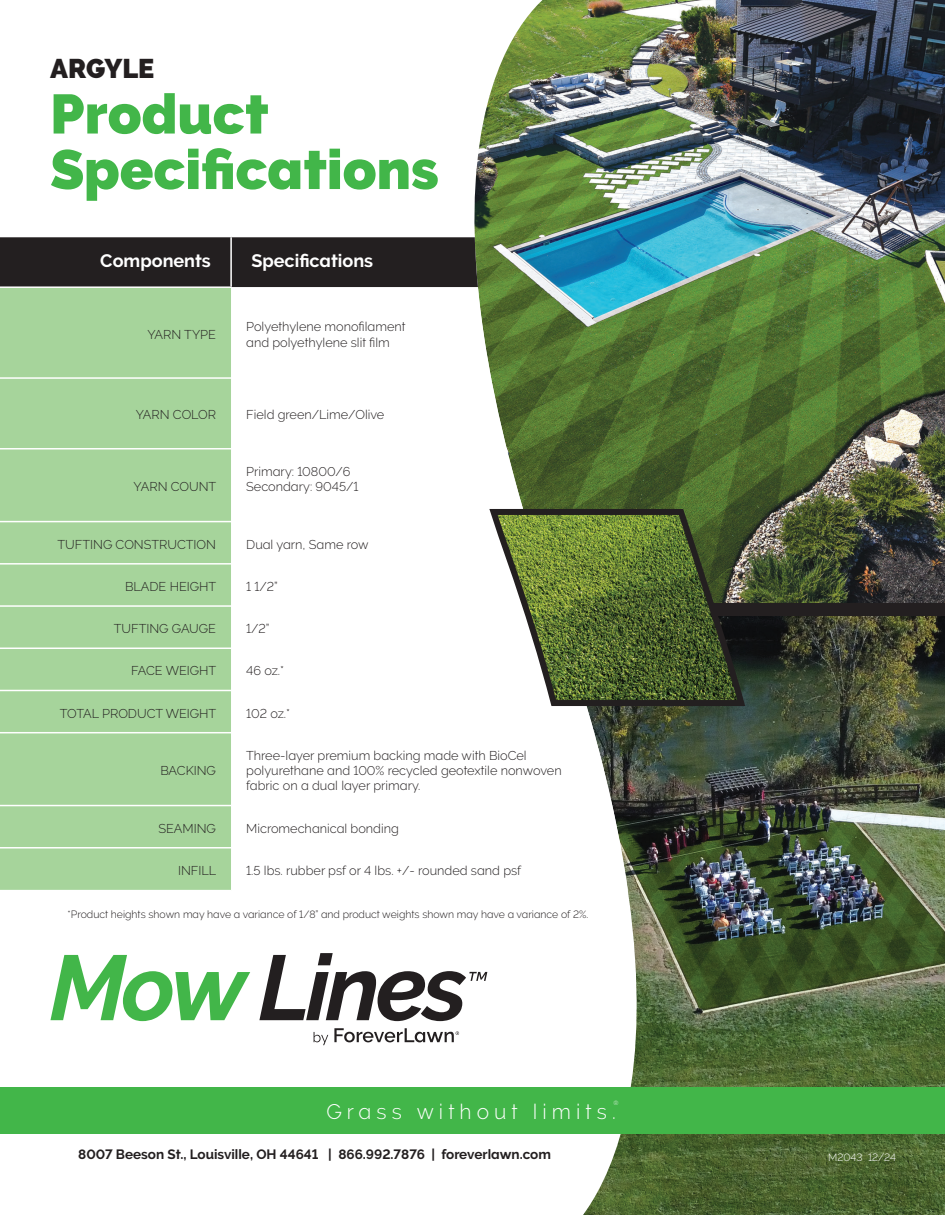
<style>
.page{position:relative;width:945px;height:1215px;background:#fff}
.page>*{position:absolute;margin:0;border:0;box-sizing:border-box;transform-origin:0 0}
.t1{font:900 55.35px/55.5px "Raleway";color:#42b649}
.t2{font:900 27px "Raleway";color:#231f20}
.t3{font:300 21px "Raleway";letter-spacing:.24em;color:#fff}
.t4{font:700 18px "Raleway";color:#fff}
.t5{font:700 13.5px "Raleway";color:#231f20}
.t6{font:300 12.75px/15.3px "Raleway";color:#231f20}
.t7{font:300 10.5px "Raleway";color:#231f20}
.t8{font:300 10.5px "Raleway";color:#fff}
.t9{font:300 6.15px "Raleway";color:#fff}
</style>
<div class="page">
<div style="left:538px;top:584px;width:407px;height:45px;background:#231f20"></div>
<img style="left:738px;top:616px;width:207px;height:599px">
<img style="left:738px;top:0;width:207px;height:602px">
<img style="left:0;top:0;width:738px;height:1215px">
<svg style="left:1px;top:237px;width:648px;height:50px"></svg>
<div style="left:1px;top:288px;width:230px;height:602px;background:#a6d49b"></div>
<svg style="left:231px;top:287px;width:419px;height:604px"></svg>
<hr style="left:0;top:805px;width:231px;height:1px;background:#fff">
<hr style="left:0;top:806px;width:1px;height:41px;background:#fff">
<hr style="left:0;top:847px;width:231px;height:2px;background:#fff">
<hr style="left:0;top:849px;width:1px;height:41px;background:#fff">
<hr style="left:0;top:890px;width:231px;height:1px;background:#fff">
<hr style="left:0;top:288px;width:1px;height:89px;background:#fff">
<hr style="left:0;top:377px;width:231px;height:2px;background:#fff">
<hr style="left:0;top:379px;width:1px;height:69px;background:#fff">
<hr style="left:0;top:448px;width:231px;height:2px;background:#fff">
<hr style="left:0;top:450px;width:1px;height:71px;background:#fff">
<hr style="left:0;top:521px;width:231px;height:1px;background:#fff">
<hr style="left:0;top:522px;width:1px;height:41px;background:#fff">
<hr style="left:0;top:563px;width:231px;height:2px;background:#fff">
<hr style="left:0;top:565px;width:1px;height:40px;background:#fff">
<hr style="left:0;top:605px;width:231px;height:2px;background:#fff">
<hr style="left:0;top:607px;width:1px;height:41px;background:#fff">
<hr style="left:0;top:648px;width:231px;height:1px;background:#fff">
<hr style="left:0;top:649px;width:1px;height:41px;background:#fff">
<hr style="left:0;top:690px;width:231px;height:1px;background:#fff">
<hr style="left:0;top:691px;width:1px;height:41px;background:#fff">
<hr style="left:0;top:732px;width:231px;height:1px;background:#fff">
<hr style="left:0;top:733px;width:1px;height:72px;background:#fff">
<hr style="left:231px;top:377px;width:419px;height:2px;background:#fff">
<hr style="left:231px;top:448px;width:419px;height:2px;background:#fff">
<hr style="left:231px;top:521px;width:419px;height:1px;background:#fff">
<hr style="left:231px;top:563px;width:419px;height:2px;background:#fff">
<hr style="left:231px;top:605px;width:419px;height:2px;background:#fff">
<hr style="left:231px;top:648px;width:419px;height:1px;background:#fff">
<hr style="left:231px;top:690px;width:419px;height:1px;background:#fff">
<hr style="left:231px;top:732px;width:419px;height:1px;background:#fff">
<hr style="left:231px;top:236px;width:419px;height:1px;background:#fff">
<hr style="left:649px;top:237px;width:1px;height:50px;background:#fff">
<hr style="left:0;top:236px;width:231px;height:1px;background:#fff">
<hr style="left:0;top:237px;width:1px;height:49px;background:#fff">
<hr style="left:230px;top:237px;width:2px;height:49px;background:#fff">
<hr style="left:0;top:286px;width:232px;height:2px;background:#fff">
<div style="left:0;top:1088px;width:945px;height:46px;background:#42b649"></div>
<svg style="left:50px;top:955px;width:200px;height:66px"></svg>
<svg style="left:259px;top:953px;width:228px;height:68px"></svg>
<svg style="left:314px;top:1032px;width:14px;height:13px"></svg>
<svg style="left:334px;top:1028px;width:125px;height:14px"></svg>
<svg style="left:485px;top:506px;width:264px;height:204px"></svg>
<p class="t2" style="left:50px;top:53px;width:106px">ARGYLE</p>
<p class="t1" style="left:50px;top:86px;width:390px">Product<br>Specifications</p>
<p class="t4" style="left:100px;top:250px;width:112px">Components</p>
<p class="t4" style="left:251px;top:250px;width:123px">Specifications</p>
<p class="t6" style="left:147px;top:326px;width:70px">YARN TYPE</p>
<p class="t6" style="left:246px;top:318px;width:161px;line-height:16.2px">Polyethylene monofilament and polyethylene slit film</p>
<p class="t6" style="left:136px;top:407px;width:82px">YARN COLOR</p>
<p class="t6" style="left:246px;top:407px;width:140px">Field green/Lime/Olive</p>
<p class="t6" style="left:134px;top:479px;width:84px">YARN COUNT</p>
<p class="t6" style="left:246px;top:464px;width:114px">Primary: 10800/6<br>Secondary: 9045/1</p>
<p class="t6" style="left:57px;top:537px;width:160px">TUFTING CONSTRUCTION</p>
<p class="t6" style="left:246px;top:537px;width:124px">Dual yarn, Same row</p>
<p class="t6" style="left:125px;top:579px;width:93px">BLADE HEIGHT</p>
<p class="t6" style="left:246px;top:579px;width:33px">1 1/2”</p>
<p class="t6" style="left:114px;top:621px;width:104px">TUFTING GAUGE</p>
<p class="t6" style="left:246px;top:621px;width:25px">1/2”</p>
<p class="t6" style="left:131px;top:663px;width:87px">FACE WEIGHT</p>
<p class="t6" style="left:246px;top:663px;width:39px">46 oz.*</p>
<p class="t6" style="left:60px;top:705px;width:158px">TOTAL PRODUCT WEIGHT</p>
<p class="t6" style="left:246px;top:705px;width:45px">102 oz.*</p>
<p class="t6" style="left:160px;top:763px;width:57px">BACKING</p>
<p class="t6" style="left:246px;top:748px;width:317px">Three-layer premium backing made with BioCel polyurethane and 100% recycled geotextile nonwoven fabric on a dual layer primary.</p>
<p class="t6" style="left:158px;top:820px;width:59px">SEAMING</p>
<p class="t6" style="left:246px;top:820px;width:154px">Micromechanical bonding</p>
<p class="t6" style="left:178px;top:863px;width:40px">INFILL</p>
<p class="t6" style="left:246px;top:863px;width:277px">1.5 lbs. rubber psf or 4 lbs. +/- rounded sand psf</p>
<p class="t7" style="left:68px;top:909px;width:522px">*Product heights shown may have a variance of 1/8” and product weights shown may have a variance of 2%.</p>
<p class="t9" style="left:613px;top:1100px;width:7px">®</p>
<p class="t3" style="left:326px;top:1100px;width:291px">Grass without limits.</p>
<p class="t5" style="left:78px;top:1146px;width:474px">8007 Beeson St., Louisville, OH 44641 | 866.992.7876 | foreverlawn.com</p>
<p class="t8" style="left:828px;top:1151px;width:69px">M2043 12/24</p>
</div>
